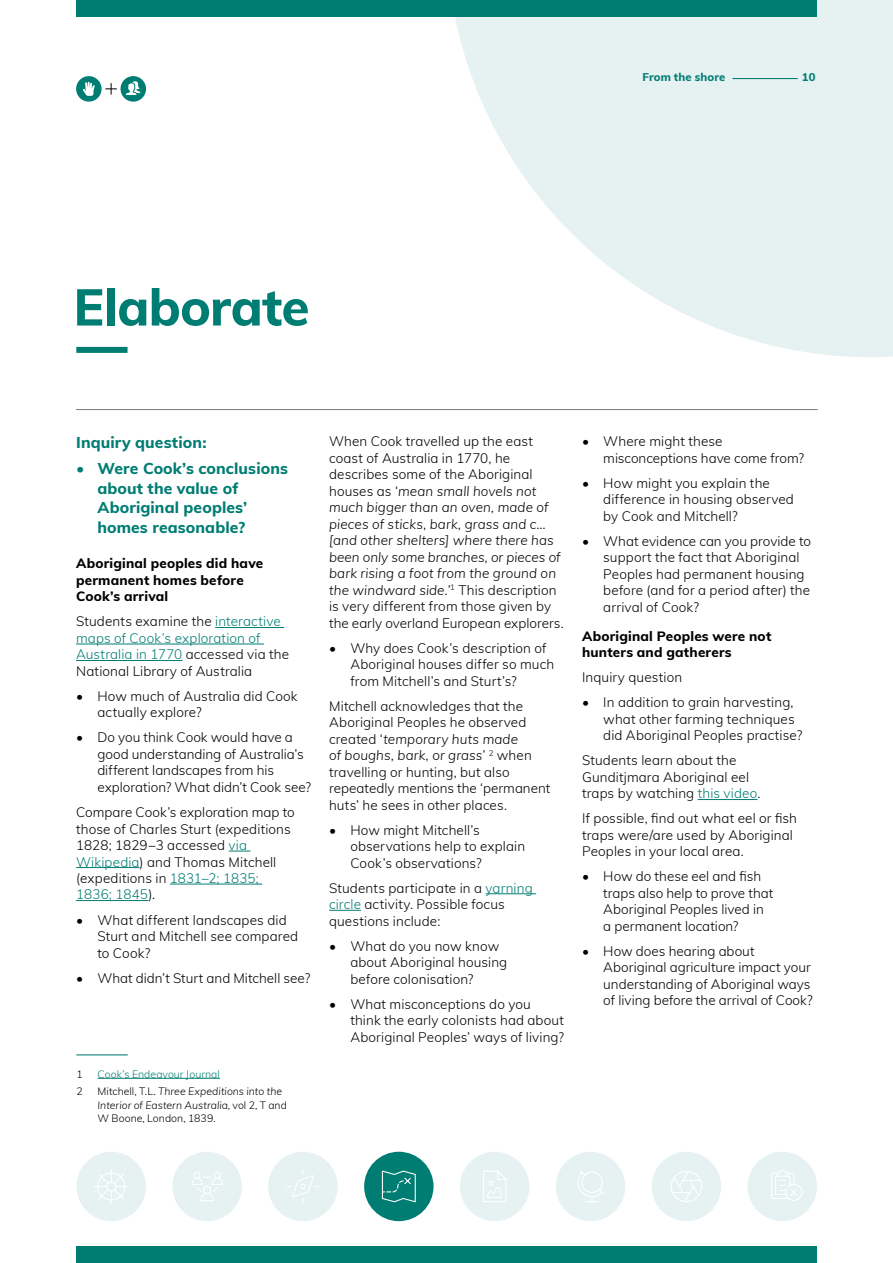
<style>
.page{position:relative;width:893px;height:1263px;background:#fff}
.page>*{position:absolute;margin:0;border:0;box-sizing:border-box;transform-origin:0 0}
.t1{font:800 51px "Muli";letter-spacing:-.015em;color:#007d73}
.t2{font:800 15.75px/19.5px "Muli";letter-spacing:.01em;color:#007d73}
.t3{font:300 13.5px/16.5px "Muli";letter-spacing:.005em;color:#000}
.t4{font:italic 300 13.5px/16.5px "Muli";letter-spacing:.01em;color:#000}
.t5{font:800 13.5px/16.5px "Muli";letter-spacing:.015em;color:#000}
.t6{font:800 11.25px "Muli";letter-spacing:.01em;color:#007d73}
.t7{font:italic 300 10.5px/13.5px "Muli";color:#000}
.t8{font:300 10.5px "Muli";letter-spacing:.005em;color:#007d73}
.t9{font:300 10.5px "Muli";color:#000}
.s1{color:#007d73}
.s2{font-weight:400}
.s3{font-style:normal}
.s4{font-style:italic}
</style>
<div class="page">
<div style="left:76px;top:1246px;width:741px;height:17px;background:#007d73"></div>
<svg style="left:455px;top:0;width:438px;height:357px;fill:#e6f2f1"></svg>
<div style="left:76px;top:0;width:741px;height:17px;background:#007d73"></div>
<div style="left:77px;top:1152px;width:69px;height:69px;background:#e6f2f1;border-radius:50%"></div>
<div style="left:172px;top:1152px;width:70px;height:69px;background:#e6f2f1;border-radius:50%"></div>
<div style="left:268px;top:1152px;width:70px;height:69px;background:#e6f2f1;border-radius:50%"></div>
<div style="left:364px;top:1152px;width:70px;height:69px;background:#007d73;border-radius:50%"></div>
<div style="left:556px;top:1152px;width:69px;height:69px;background:#e6f2f1;border-radius:50%"></div>
<div style="left:748px;top:1152px;width:69px;height:69px;background:#e6f2f1;border-radius:50%"></div>
<svg style="left:94px;top:1169px;width:35px;height:35px"></svg>
<svg style="left:287px;top:1170px;width:32px;height:33px"></svg>
<svg style="left:577px;top:1171px;width:27px;height:31px"></svg>
<svg style="left:771px;top:1170px;width:32px;height:31px"></svg>
<svg style="left:191px;top:1172px;width:32px;height:29px"></svg>
<svg style="left:381px;top:1170px;width:35px;height:33px"></svg>
<div style="left:460px;top:1152px;width:69px;height:69px;background:#e6f2f1;border-radius:50%"></div>
<svg style="left:483px;top:1171px;width:24px;height:31px"></svg>
<div style="left:652px;top:1152px;width:69px;height:69px;background:#e6f2f1;border-radius:50%"></div>
<svg style="left:671px;top:1171px;width:31px;height:31px"></svg>
<hr style="left:732px;top:78px;width:66px;height:1px;background:#007d73">
<div style="left:76px;top:76px;width:26px;height:26px;background:#007d73;border-radius:50%"></div>
<svg style="left:83px;top:82px;width:12px;height:14px"></svg>
<svg style="left:105px;top:83px;width:12px;height:12px"></svg>
<div style="left:121px;top:76px;width:25px;height:26px;background:#007d73;border-radius:50%"></div>
<svg style="left:126px;top:81px;width:14px;height:14px"></svg>
<hr style="left:215px;top:627px;width:69px;height:1px;background:#007d73">
<hr style="left:76px;top:644px;width:188px;height:1px;background:#007d73">
<hr style="left:76px;top:660px;width:106px;height:1px;background:#007d73">
<svg style="left:229px;top:851px;width:22px;height:1px"></svg>
<hr style="left:76px;top:867px;width:64px;height:1px;background:#007d73">
<hr style="left:170px;top:884px;width:92px;height:1px;background:#007d73">
<hr style="left:76px;top:900px;width:72px;height:1px;background:#007d73">
<hr style="left:486px;top:893px;width:50px;height:1px;background:#007d73">
<hr style="left:329px;top:910px;width:32px;height:1px;background:#007d73">
<hr style="left:698px;top:799px;width:59px;height:1px;background:#007d73">
<hr style="left:98px;top:1078px;width:122px;height:1px;background:#007d73">
<div style="left:76px;top:347px;width:52px;height:6px;background:#007d73"></div>
<hr style="left:76px;top:409px;width:742px;height:1px;background:#808080">
<hr style="left:76px;top:1054px;width:52px;height:1px;background:#007d73">
<p class="t6" style="left:642px;top:69px;width:84px">From the shore</p>
<p class="t6" style="left:802px;top:69px;width:15px">10</p>
<h1 class="t1" style="left:74px;top:270px;width:237px">Elaborate</h1>
<p class="t2" style="left:76px;top:432px;width:132px">Inquiry question:</p>
<p class="t2" style="left:97px;top:458px;width:192px;text-indent:-21px">• Were Cook’s conclusions about the value of<br>Aboriginal peoples’ homes reasonable?</p>
<p class="t5" style="left:76px;top:555px;width:189px">Aboriginal peoples did have permanent homes before<br>Cook’s arrival</p>
<p class="t3" style="left:76px;top:613px;width:214px">Students examine the <span class="s1">interactive maps of Cook’s exploration of<br>Australia in 1770</span> accessed via the<br>National Library of Australia</p>
<p class="t3" style="left:97px;top:687px;width:202px;text-indent:-21px"><span class="s2">•</span> How much of Australia did Cook actually explore?</p>
<p class="t3" style="left:97px;top:729px;width:215px;text-indent:-21px"><span class="s2">•</span> Do you think Cook would have a good understanding of Australia’s different landscapes from his exploration? What didn’t Cook see?</p>
<p class="t3" style="left:76px;top:803px;width:220px">Compare Cook’s exploration map to those of Charles Sturt (expeditions<br>1828; 1829–3 accessed <span class="s1">via<br>Wikipedia</span>) and Thomas Mitchell (expeditions in <span class="s1">1831–2; 1835;<br>1836; 1845</span>).</p>
<p class="t3" style="left:97px;top:911px;width:202px;text-indent:-21px"><span class="s2">•</span> What different landscapes did<br>Sturt and Mitchell see compared to Cook?</p>
<p class="t3" style="left:76px;top:969px;width:236px"><span class="s2">•</span> What didn’t Sturt and Mitchell see?</p>
<p class="t9" style="left:76px;top:1066px;width:8px">1</p>
<p class="t8" style="left:98px;top:1066px;width:124px">Cook’s Endeavour Journal</p>
<p class="t9" style="left:76px;top:1084px;width:8px">2</p>
<p class="t7" style="left:98px;top:1084px;width:191px"><span class="s3">Mitchell, T.L.</span> Three Expeditions into the<br>Interior of Eastern Australia<span class="s3">, vol 2, T and<br>W Boone, London, 1839.</span></p>
<p class="t4" style="left:329px;top:432px;width:236px"><span class="s3">When Cook travelled up the east coast of Australia in 1770, he describes some of the Aboriginal houses as</span> ‘mean small hovels not much bigger than an oven, made of pieces of sticks, bark, grass and c… [and other shelters] where there has been only some branches, or pieces of bark rising a foot from the ground on the windward side.’<sup>1</sup> <span class="s3">This description is very different from those given by the early overland European explorers.</span></p>
<p class="t3" style="left:350px;top:639px;width:205px;text-indent:-21px"><span class="s2">•</span> Why does Cook’s description of<br>Aboriginal houses differ so much from Mitchell’s and Sturt’s?</p>
<p class="t3" style="left:329px;top:697px;width:223px">Mitchell acknowledges that the<br>Aboriginal Peoples he observed created ‘<span class="s4">temporary huts made<br>of boughs, bark, or grass’</span> <sup>2</sup> when travelling or hunting, but also repeatedly mentions the ‘permanent huts’ he sees in other places.</p>
<p class="t3" style="left:350px;top:821px;width:176px;text-indent:-21px"><span class="s2">•</span> How might Mitchell’s observations help to explain<br>Cook’s observations?</p>
<p class="t3" style="left:329px;top:879px;width:205px">Students participate in a <span class="s1">yarning circle</span> activity. Possible focus questions include:</p>
<p class="t3" style="left:350px;top:937px;width:158px;text-indent:-21px"><span class="s2">•</span> What do you now know about Aboriginal housing before colonisation?</p>
<p class="t3" style="left:350px;top:995px;width:215px;text-indent:-21px"><span class="s2">•</span> What misconceptions do you think the early colonists had about<br>Aboriginal Peoples’ ways of living?</p>
<p class="t3" style="left:603px;top:432px;width:202px;text-indent:-21px"><span class="s2">•</span> Where might these misconceptions have come from?</p>
<p class="t3" style="left:603px;top:474px;width:192px;text-indent:-21px"><span class="s2">•</span> How might you explain the difference in housing observed by Cook and Mitchell?</p>
<p class="t3" style="left:603px;top:532px;width:209px;text-indent:-21px"><span class="s2">•</span> What evidence can you provide to support the fact that Aboriginal<br>Peoples had permanent housing before (and for a period after) the arrival of Cook?</p>
<p class="t5" style="left:582px;top:627px;width:191px">Aboriginal Peoples were not hunters and gatherers</p>
<p class="t3" style="left:582px;top:669px;width:102px">Inquiry question</p>
<p class="t3" style="left:603px;top:694px;width:200px;text-indent:-21px"><span class="s2">•</span> In addition to grain harvesting, what other farming techniques did Aboriginal Peoples practise?</p>
<p class="t3" style="left:582px;top:752px;width:180px">Students learn about the<br>Gunditjmara Aboriginal eel traps by watching <span class="s1">this video</span>.</p>
<p class="t3" style="left:582px;top:810px;width:217px">If possible, find out what eel or fish traps were/are used by Aboriginal<br>Peoples in your local area.</p>
<p class="t3" style="left:603px;top:868px;width:172px;text-indent:-21px"><span class="s2">•</span> How do these eel and fish traps also help to prove that<br>Aboriginal Peoples lived in a permanent location?</p>
<p class="t3" style="left:603px;top:942px;width:211px;text-indent:-21px"><span class="s2">•</span> How does hearing about<br>Aboriginal agriculture impact your understanding of Aboriginal ways of living before the arrival of Cook?</p>
</div>
